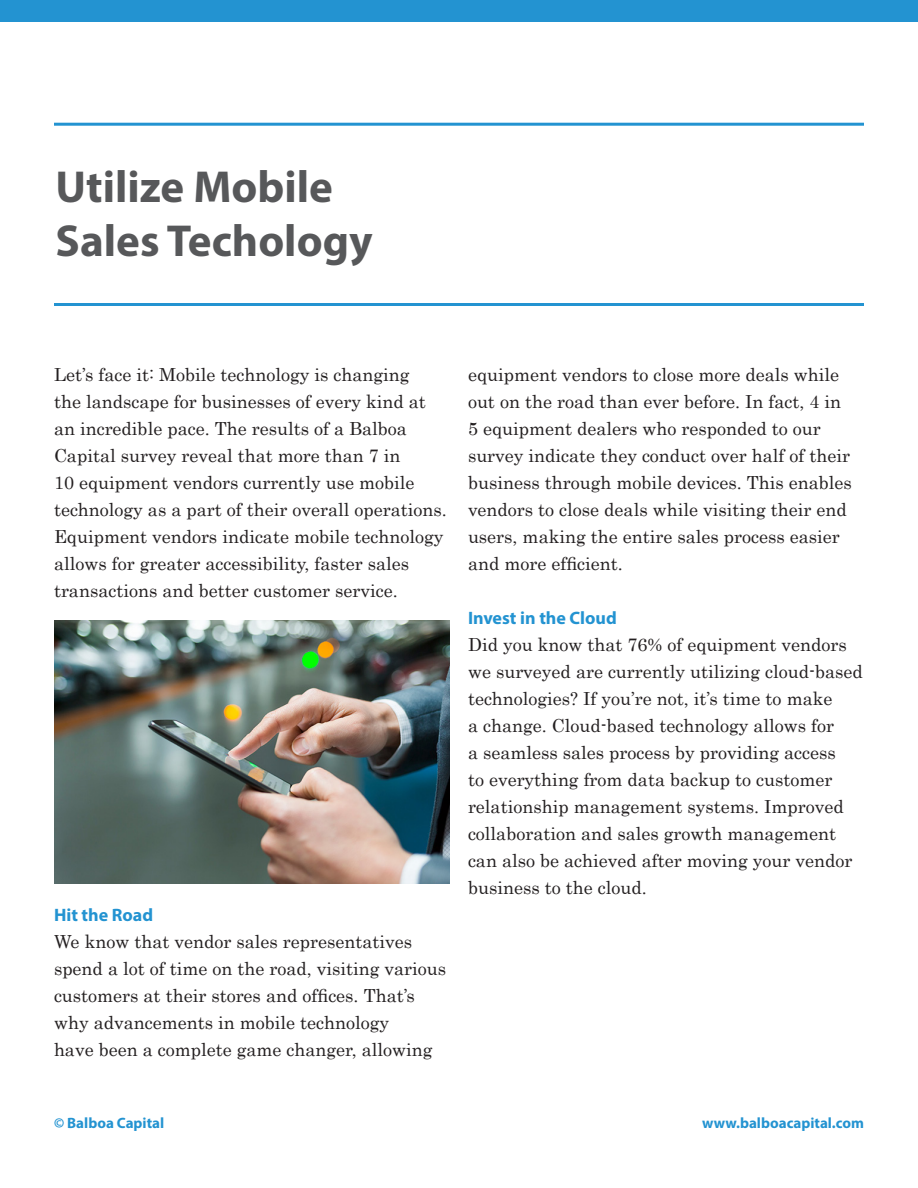
<style>
.page{position:relative;width:918px;height:1188px;background:#fff}
.page>*{position:absolute;margin:0;border:0;box-sizing:border-box;transform-origin:0 0}
.t1{font:700 45px/54px "Myriad Pro";color:#57585a}
.t2{font:18px/27px "Century";color:#231f20}
.t3{font:700 15px "Myriad Pro";color:#2393d1}
.s1{font-family:"Myriad Pro";font-weight:700;color:#2393d1}
</style>
<div class="page">
<div style="left:0;top:0;width:918px;height:22px;background:#2393d1"></div>
<hr style="left:54px;top:123px;width:810px;height:3px;background:#2393d1">
<hr style="left:54px;top:303px;width:810px;height:3px;background:#2393d1">
<img style="left:54px;top:620px;width:396px;height:263px">
<p class="t1" style="left:56px;top:158px;width:319px">Utilize Mobile<br>Sales Techology</p>
<p class="t2" style="left:54px;top:359px;width:394px">Let’s face it: Mobile technology is changing<br>the landscape for businesses of every kind at an incredible pace. The results of a Balboa Capital survey reveal that more than 7 in<br>10 equipment vendors currently use mobile technology as a part of their overall operations.<br>Equipment vendors indicate mobile technology allows for greater accessibility, faster sales transactions and better customer service.</p>
<p class="t2" style="left:54px;top:899px;width:394px"><span class="s1">Hit the Road<br></span>We know that vendor sales representatives spend a lot of time on the road, visiting various customers at their stores and offices. That’s why advancements in mobile technology<br>have been a complete game changer, allowing</p>
<p class="t2" style="left:468px;top:359px;width:385px">equipment vendors to close more deals while out on the road than ever before. In fact, 4 in 5 equipment dealers who responded to our survey indicate they conduct over half of their business through mobile devices. This enables vendors to close deals while visiting their end users, making the entire sales process easier and more efficient.</p>
<p class="t2" style="left:468px;top:602px;width:396px"><span class="s1">Invest in the Cloud<br></span>Did you know that 76% of equipment vendors we surveyed are currently utilizing cloud-based technologies? If you’re not, it’s time to make<br>a change. Cloud-based technology allows for<br>a seamless sales process by providing access<br>to everything from data backup to customer relationship management systems. Improved collaboration and sales growth management can also be achieved after moving your vendor business to the cloud.</p>
<p class="t3" style="left:54px;top:1113px;width:112px">© Balboa Capital</p>
<p class="t3" style="left:702px;top:1113px;width:163px">www.balboacapital.com</p>
</div>
